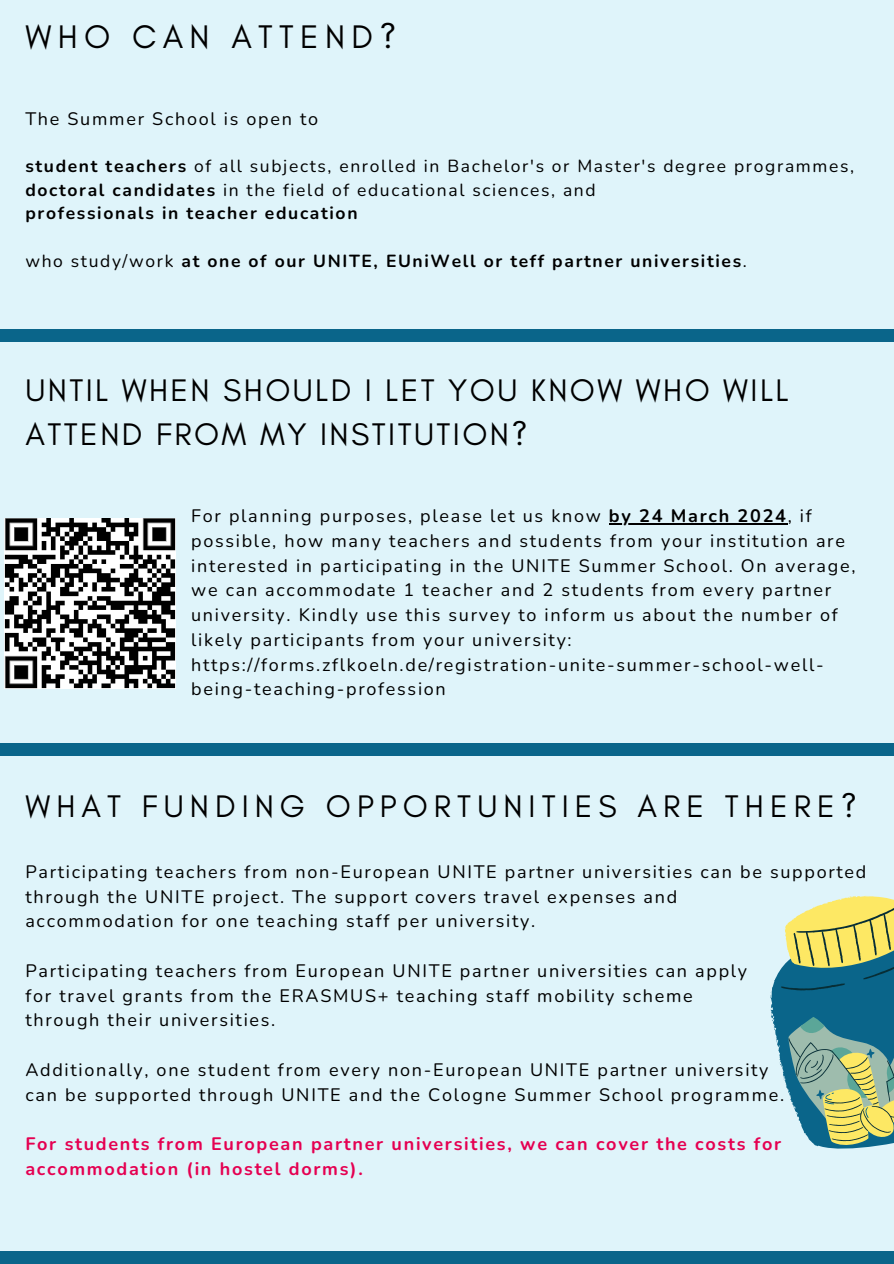
<style>
.page{position:relative;width:894px;height:1264px;background:#fff}
.page>*{position:absolute;margin:0;border:0;box-sizing:border-box;transform-origin:0 0}
.t1{font:33.3px "Glacial Indifference";letter-spacing:.19em;color:#000}
.t2{font:31.8px/43.8px "Glacial Indifference";letter-spacing:.075em;color:#000}
.t3{font:31.8px "Glacial Indifference";letter-spacing:.19em;color:#000}
.t4{font:18px/24.8px "Nunito";letter-spacing:.095em;color:#000}
.t5{font:700 18px/24.8px "Nunito";letter-spacing:.095em;color:#e50051}
.t6{font:17.4px "Nunito";letter-spacing:.095em;color:#000}
.t7{font:700 17.4px "Nunito";letter-spacing:.095em;color:#000}
.s1{font-weight:700}
.s2{font-weight:400}
</style>
<div class="page">
<div style="left:0;top:0;width:893px;height:1263px;background:#0a658a"></div>
<div style="left:0;top:756px;width:893px;height:495px;background:#dff4fa"></div>
<div style="left:0;top:0;width:893px;height:328px;background:#dff4fa"></div>
<div style="left:0;top:342px;width:893px;height:400px;background:#dff4fa"></div>
<svg style="left:770px;top:895px;width:123px;height:254px;background:#87ab91"></svg>
<img style="left:4px;top:518px;width:171px;height:170px">
<hr style="left:608px;top:523px;width:179px;height:1px;background:#000">
<p class="t1" style="left:25px;top:16px;width:372px">WHO CAN ATTEND?</p>
<p class="t4" style="left:25px;top:107px;width:294px">The Summer School is open to</p>
<p class="t6" style="left:25px;top:154px;width:830px"><span class="s1">student teachers</span> of all subjects, enrolled in Bachelor's or Master's degree programmes,</p>
<p class="t6" style="left:25px;top:178px;width:571px"><span class="s1">doctoral candidates</span> in the field of educational sciences, and</p>
<h2 class="t7" style="left:25px;top:202px;width:333px">professionals in teacher education</h2>
<p class="t7" style="left:25px;top:249px;width:722px"><span class="s2">who study/work</span> at one of our UNITE, EUniWell or teff partner universities<span class="s2">.</span></p>
<p class="t2" style="left:25px;top:368px;width:764px">UNTIL WHEN SHOULD I LET YOU KNOW WHO WILL<br>ATTEND FROM MY INSTITUTION?</p>
<p class="t4" style="left:191px;top:503px;width:622px">For planning purposes, please let us know <span class="s1">by 24 March 2024</span>, if</p>
<p class="t4" style="left:191px;top:528px;width:665px">possible, how many teachers and students from your institution are interested in participating in the UNITE Summer School. On average, we can accommodate 1 teacher and 2 students from every partner university. Kindly use this survey to inform us about the number of likely participants from your university: https://forms.zflkoeln.de/registration-unite-summer-school-well&shy;being-teaching-profession</p>
<h1 class="t3" style="left:25px;top:787px;width:832px">WHAT FUNDING OPPORTUNITIES ARE THERE?</h1>
<p class="t4" style="left:25px;top:859px;width:842px">Participating teachers from non-European UNITE partner universities can be supported through the UNITE project. The support covers travel expenses and</p>
<p class="t4" style="left:25px;top:909px;width:511px">accommodation for one teaching staff per university.</p>
<p class="t4" style="left:25px;top:958px;width:723px">Participating teachers from European UNITE partner universities can apply</p>
<p class="t4" style="left:25px;top:983px;width:668px">for travel grants from the ERASMUS+ teaching staff mobility scheme</p>
<p class="t4" style="left:25px;top:1008px;width:251px">through their universities.</p>
<h1 class="t4" style="left:25px;top:1057px;width:744px">Additionally, one student from every non-European UNITE partner university</h1>
<p class="t4" style="left:25px;top:1082px;width:760px">can be supported through UNITE and the Cologne Summer School programme.</p>
<p class="t5" style="left:25px;top:1131px;width:757px">For students from European partner universities, we can cover the costs for accommodation (in hostel dorms).</p>
</div>
